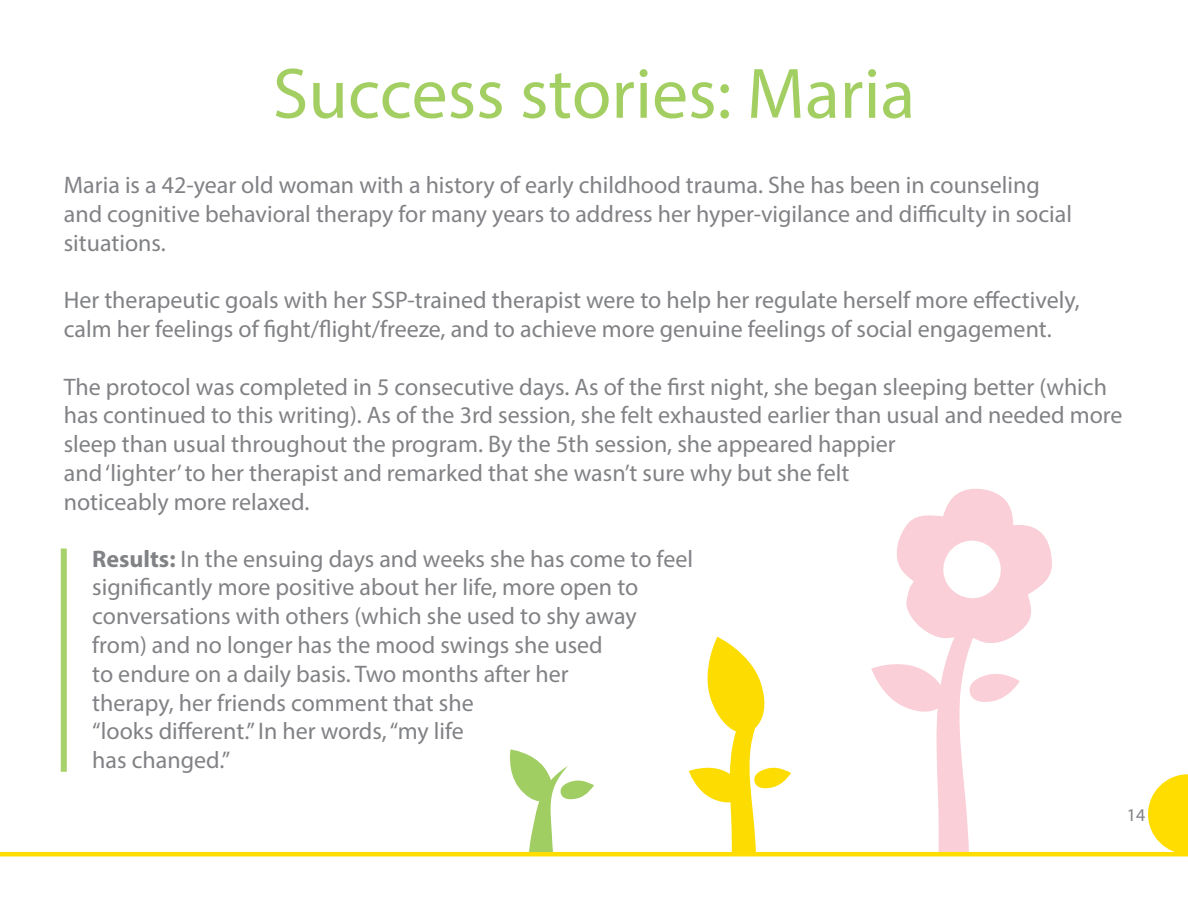
<style>
.page{position:relative;width:1188px;height:918px;background:#fff}
.page>*{position:absolute;margin:0;border:0;box-sizing:border-box;transform-origin:0 0}
.t1{font:72px "Myriad Pro";color:#a3cf62}
.t2{font:24px/28.8px "Myriad Pro";color:#818285}
.t3{font:18px "Myriad Pro";color:#818285}
.s1{font-weight:700}
</style>
<div class="page">
<svg style="left:1148px;top:774px;width:40px;height:78px"></svg>
<svg style="left:509px;top:749px;width:85px;height:103px"></svg>
<svg style="left:689px;top:637px;width:102px;height:215px"></svg>
<svg style="left:871px;top:489px;width:181px;height:363px"></svg>
<svg style="left:968px;top:671px;width:52px;height:33px"></svg>
<hr style="left:0;top:852px;width:1188px;height:4px;background:#fd0">
<div style="left:61px;top:549px;width:6px;height:223px;background:#a7d16a"></div>
<h1 class="t1" style="left:273px;top:49px;width:644px">Success stories: Maria</h1>
<p class="t2" style="left:64px;top:170px;width:1010px">Maria is a 42-year old woman with a history of early childhood trauma. She has been in counseling and cognitive behavioral therapy for many years to address her hyper-vigilance and difficulty in social situations.</p>
<p class="t2" style="left:64px;top:285px;width:1018px">Her therapeutic goals with her SSP-trained therapist were to help her regulate herself more effectively, calm her feelings of fight/flight/freeze, and to achieve more genuine feelings of social engagement.</p>
<p class="t2" style="left:64px;top:372px;width:1060px">The protocol was completed in 5 consecutive days. As of the first night, she began sleeping better (which has continued to this writing). As of the 3rd session, she felt exhausted earlier than usual and needed more sleep than usual throughout the program. By the 5th session, she appeared happier<br>and ‘lighter’ to her therapist and remarked that she wasn’t sure why but she felt<br>noticeably more relaxed.</p>
<p class="t2" style="left:92px;top:544px;width:602px"><span class="s1">Results:</span> In the ensuing days and weeks she has come to feel significantly more positive about her life, more open to conversations with others (which she used to shy away from) and no longer has the mood swings she used<br>to endure on a daily basis. Two months after her<br>therapy, her friends comment that she<br>“looks different.” In her words, “my life<br>has changed.”</p>
<p class="t3" style="left:1127px;top:804px;width:20px">14</p>
</div>
